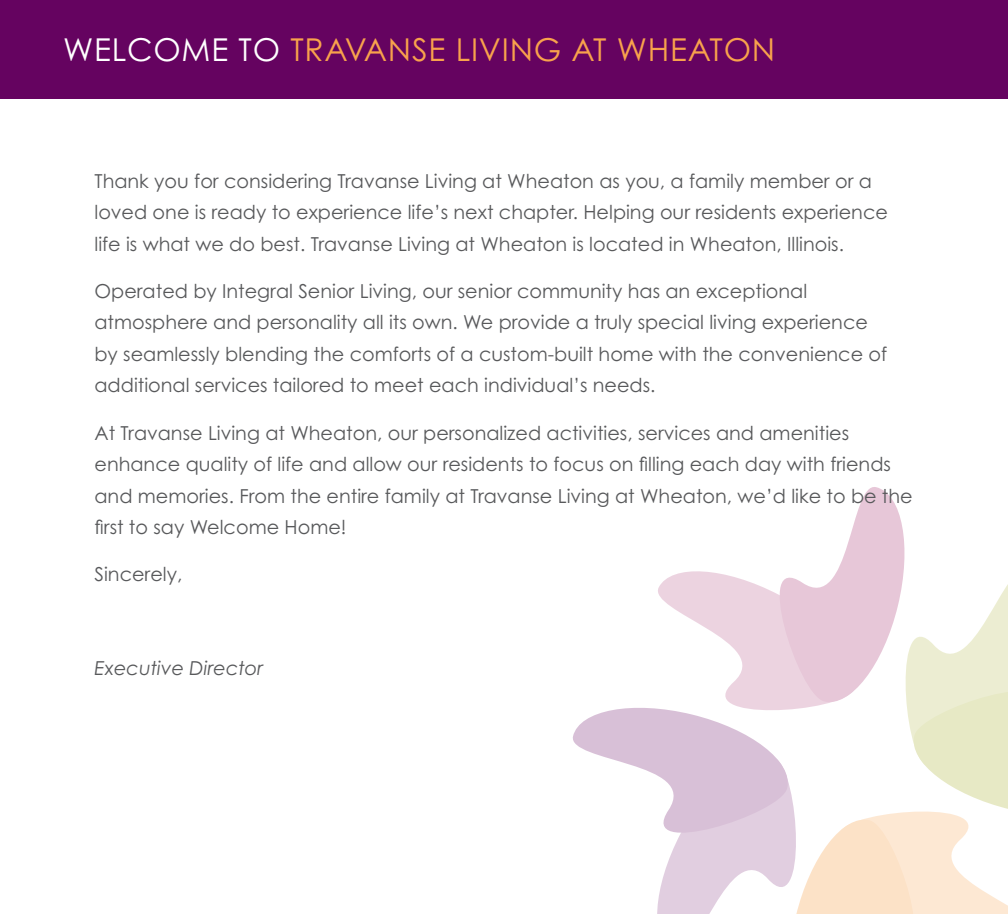
<style>
.page{position:relative;width:1008px;height:914px;background:#fff}
.page>*{position:absolute;margin:0;border:0;box-sizing:border-box;transform-origin:0 0}
.t1{font:31.5px "Century Gothic Pro";letter-spacing:.025em;color:#f8a24c}
.t2{font:19.25px/31.5px "Century Gothic Pro";color:#58595b}
.t3{font:italic 19.25px "Century Gothic Pro";color:#58595b}
.s1{color:#fff}
</style>
<div class="page">
<div style="left:0;top:0;width:1008px;height:98px;background:#650360"></div>
<svg style="left:573px;top:487px;width:435px;height:427px"></svg>
<h1 class="t1" style="left:63px;top:30px;width:714px"><span class="s1">WELCOME TO</span> TRAVANSE LIVING AT WHEATON</h1>
<p class="t2" style="left:94px;top:164px;width:795px">Thank you for considering Travanse Living at Wheaton as you, a family member or a loved one is ready to experience life’s next chapter. Helping our residents experience life is what we do best. Travanse Living at Wheaton is located in Wheaton, Illinois.</p>
<p class="t2" style="left:94px;top:275px;width:794px">Operated by Integral Senior Living, our senior community has an exceptional atmosphere and personality all its own. We provide a truly special living experience by seamlessly blending the comforts of a custom-built home with the convenience of additional services tailored to meet each individual’s needs.</p>
<p class="t2" style="left:94px;top:416px;width:820px">At Travanse Living at Wheaton, our personalized activities, services and amenities enhance quality of life and allow our residents to focus on filling each day with friends and memories. From the entire family at Travanse Living at Wheaton, we’d like to be the first to say Welcome Home!</p>
<p class="t2" style="left:94px;top:558px;width:89px">Sincerely,</p>
<p class="t3" style="left:94px;top:656px;width:170px">Executive Director</p>
</div>
